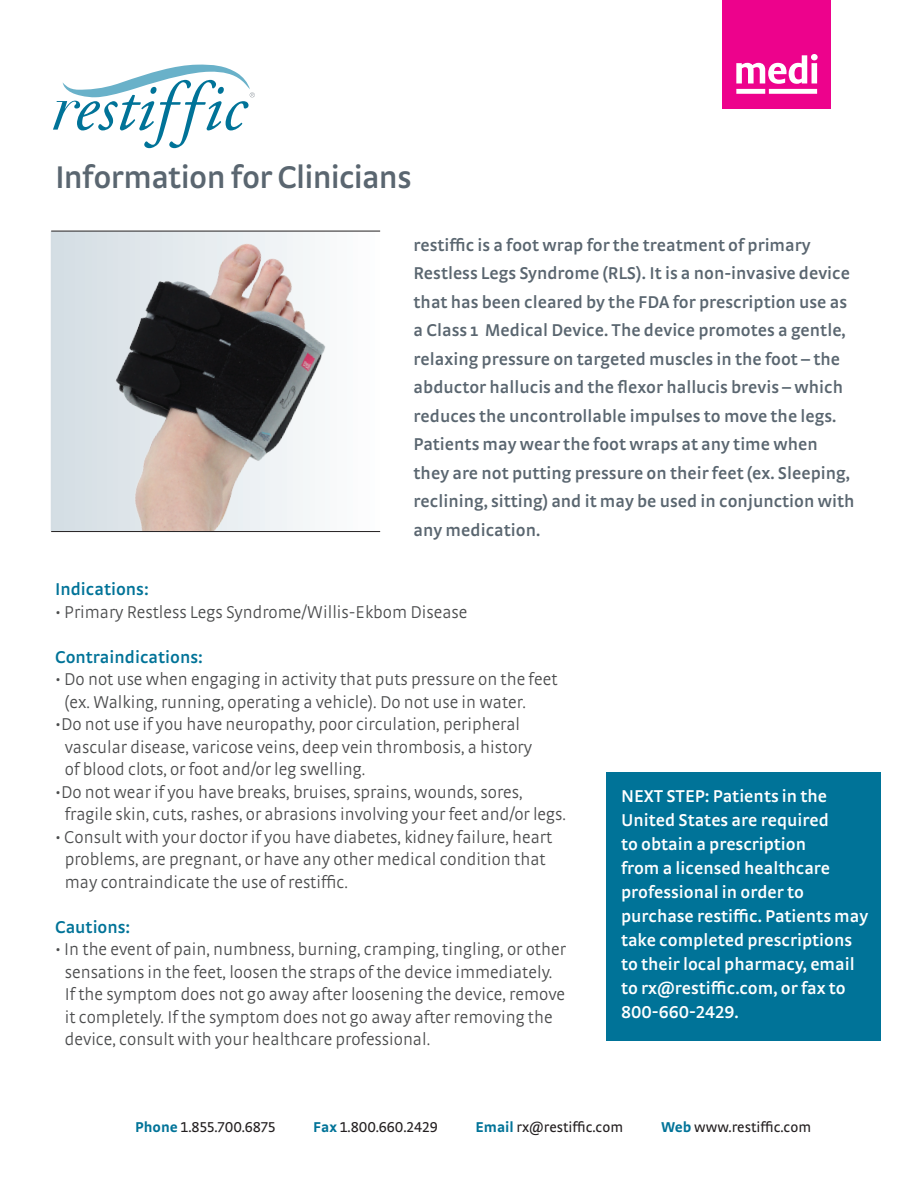
<style>
.page{position:relative;width:918px;height:1188px;background:#fff}
.page>*{position:absolute;margin:0;border:0;box-sizing:border-box;transform-origin:0 0}
.Phleb_Page_Head{font:600 33px "medi Strada Pro";letter-spacing:-.025em;color:#5a6670}
.t1{font:300 18px "medi Strada Pro";color:#4b4c4d}
.t2{font:600 18px/28.5px "medi Strada Pro";color:#5a6670}
.t3{font:600 18px/24px "medi Strada Pro";color:#fff}
.t4{font:600 18px "medi Strada Pro";color:#007398}
.t5{font:15px "medi Strada Pro";color:#231f20}
.s1{font-weight:700;color:#007398}
</style>
<div class="page">
<svg style="left:53px;top:65px;width:202px;height:83px"></svg>
<div style="left:606px;top:772px;width:274px;height:269px;background:#007398"></div>
<img style="left:51px;top:231px;width:330px;height:300px">
<div style="left:723px;top:0;width:108px;height:108px;background:#ed028c"></div>
<svg style="left:736px;top:54px;width:82px;height:40px"></svg>
<hr style="left:51px;top:231px;width:329px;height:1px;background:#231f20">
<hr style="left:51px;top:531px;width:329px;height:1px;background:#231f20">
<p class="Phleb_Page_Head" style="left:55px;top:156px;width:358px">Information for Clinicians</p>
<p class="t2" style="left:414px;top:230px;width:442px">restiffic is a foot wrap for the treatment of primary Restless Legs Syndrome (RLS). It is a non-invasive device that has been cleared by the FDA for prescription use as a Class 1 Medical Device. The device promotes a gentle, relaxing pressure on targeted muscles in the foot – the abductor hallucis and the flexor hallucis brevis – which reduces the uncontrollable impulses to move the legs.<br>Patients may wear the foot wraps at any time when they are not putting pressure on their feet (ex. Sleeping, reclining, sitting) and it may be used in conjunction with any medication.</p>
<p class="t4" style="left:55px;top:578px;width:95px">Indications:</p>
<p class="t1" style="left:55px;top:601px;width:414px">• Primary Restless Legs Syndrome/Willis-Ekbom Disease</p>
<p class="t4" style="left:55px;top:645px;width:149px">Contraindications:</p>
<p class="t1" style="left:55px;top:668px;width:504px">• Do not use when engaging in activity that puts pressure on the feet</p>
<p class="t1" style="left:64px;top:691px;width:463px">(ex. Walking, running, operating a vehicle). Do not use in water.</p>
<p class="t1" style="left:55px;top:713px;width:467px">•Do not use if you have neuropathy, poor circulation, peripheral</p>
<p class="t1" style="left:65px;top:736px;width:469px">vascular disease, varicose veins, deep vein thrombosis, a history</p>
<p class="t1" style="left:65px;top:758px;width:302px">of blood clots, or foot and/or leg swelling.</p>
<p class="t1" style="left:55px;top:781px;width:469px">•Do not wear if you have breaks, bruises, sprains, wounds, sores,</p>
<p class="t1" style="left:65px;top:803px;width:503px">fragile skin, cuts, rashes, or abrasions involving your feet and/or legs.</p>
<p class="t1" style="left:55px;top:826px;width:499px">• Consult with your doctor if you have diabetes, kidney failure, heart</p>
<p class="t1" style="left:65px;top:848px;width:482px">problems, are pregnant, or have any other medical condition that</p>
<p class="t1" style="left:65px;top:871px;width:285px">may contraindicate the use of restiffic.</p>
<p class="t4" style="left:55px;top:915px;width:77px">Cautions:</p>
<p class="t1" style="left:55px;top:938px;width:512px">• In the event of pain, numbness, burning, cramping, tingling, or other</p>
<p class="t1" style="left:65px;top:961px;width:489px">sensations in the feet, loosen the straps of the device immediately.</p>
<p class="t1" style="left:65px;top:983px;width:502px">If the symptom does not go away after loosening the device, remove</p>
<p class="t1" style="left:65px;top:1006px;width:489px">it completely. If the symptom does not go away after removing the</p>
<p class="t1" style="left:65px;top:1028px;width:367px">device, consult with your healthcare professional.</p>
<p class="t3" style="left:621px;top:783px;width:249px">NEXT STEP: Patients in the<br>United States are required<br>to obtain a prescription<br>from a licensed healthcare professional in order to purchase restiffic. Patients may take completed prescriptions to their local pharmacy, email to rx@restiffic.com, or fax to<br>800-660-2429.</p>
<p class="t5" style="left:135px;top:1118px;width:142px"><span class="s1">Phone</span> 1.855.700.6875</p>
<p class="t5" style="left:313px;top:1118px;width:126px"><span class="s1">Fax</span> 1.800.660.2429</p>
<p class="t5" style="left:476px;top:1118px;width:149px"><span class="s1">Email</span> rx@restiffic.com</p>
<p class="t5" style="left:661px;top:1118px;width:152px"><span class="s1">Web</span> www.restiffic.com</p>
</div>
